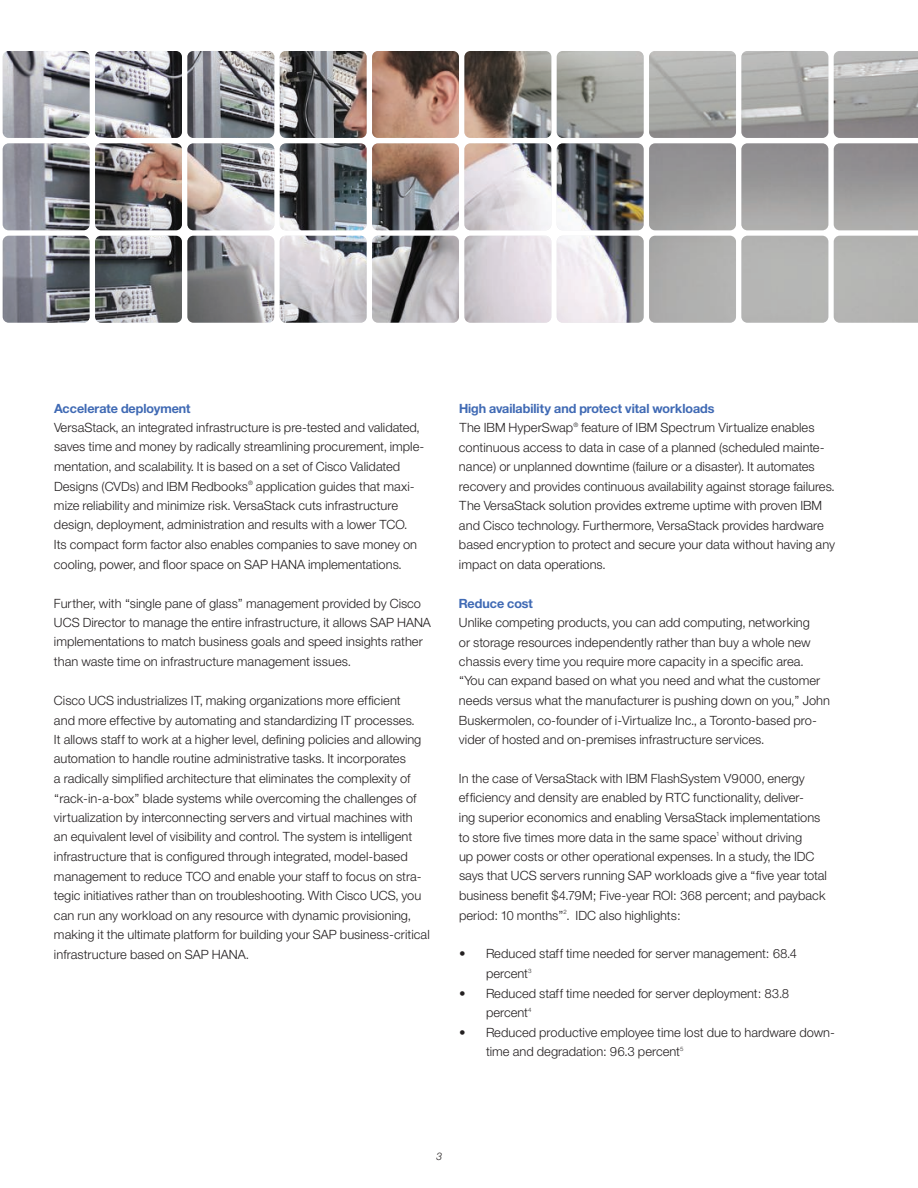
<style>
.page{position:relative;width:918px;height:1188px;background:#fff}
.page>*{position:absolute;margin:0;border:0;box-sizing:border-box;transform-origin:0 0}
.Body{font:12.75px/19.5px "Helv Neue Lightfor IBM";color:#231f20}
.Subhead{font:12.75px "Helv Neue Boldfor IBM";color:#406ab4}
.t1{font:10.5px "Helv Neue Light Italicfor IBM";color:#231f20}
</style>
<div class="page">
<svg style="left:2px;top:143px;width:916px;height:180px;background:#a4a3a4"></svg>
<img style="left:2px;top:51px;width:916px;height:87px">
<p class="Subhead" style="left:54px;top:400px;width:138px">Accelerate deployment</p>
<p class="Body" style="left:54px;top:417px;width:372px">VersaStack, an integrated infrastructure is pre-tested and validated, saves time and money by radically streamlining procurement, imple&shy;mentation, and scalability. It is based on a set of Cisco Validated Designs (CVDs) and IBM Redbooks<sup>®</sup> application guides that maxi&shy;mize reliability and minimize risk. VersaStack cuts infrastructure design, deployment, administration and results with a lower TCO.<br>Its compact form factor also enables companies to save money on cooling, power, and floor space on SAP HANA implementations.</p>
<p class="Body" style="left:54px;top:593px;width:379px">Further, with “single pane of glass” management provided by Cisco UCS Director to manage the entire infrastructure, it allows SAP HANA implementations to match business goals and speed insights rather than waste time on infrastructure management issues.</p>
<p class="Body" style="left:54px;top:690px;width:377px">Cisco UCS industrializes IT, making organizations more efficient<br>and more effective by automating and standardizing IT processes.<br>It allows staff to work at a higher level, defining policies and allowing automation to handle routine administrative tasks. It incorporates<br>a radically simplified architecture that eliminates the complexity of “rack-in-a-box” blade systems while overcoming the challenges of virtualization by interconnecting servers and virtual machines with<br>an equivalent level of visibility and control. The system is intelligent infrastructure that is configured through integrated, model-based management to reduce TCO and enable your staff to focus on stra&shy;tegic initiatives rather than on troubleshooting. With Cisco UCS, you can run any workload on any resource with dynamic provisioning, making it the ultimate platform for building your SAP business-critical infrastructure based on SAP HANA.</p>
<p class="Subhead" style="left:459px;top:400px;width:257px">High availability and protect vital workloads</p>
<p class="Body" style="left:459px;top:417px;width:378px">The IBM HyperSwap<sup>®</sup> feature of IBM Spectrum Virtualize enables continuous access to data in case of a planned (scheduled mainte&shy;nance) or unplanned downtime (failure or a disaster). It automates recovery and provides continuous availability against storage failures.<br>The VersaStack solution provides extreme uptime with proven IBM and Cisco technology. Furthermore, VersaStack provides hardware based encryption to protect and secure your data without having any impact on data operations.</p>
<p class="Subhead" style="left:459px;top:595px;width:76px">Reduce cost</p>
<p class="Body" style="left:459px;top:612px;width:373px">Unlike competing products, you can add computing, networking<br>or storage resources independently rather than buy a whole new chassis every time you require more capacity in a specific area. “You can expand based on what you need and what the customer needs versus what the manufacturer is pushing down on you,” John Buskermolen, co-founder of i-Virtualize Inc., a Toronto-based pro&shy;vider of hosted and on-premises infrastructure services.</p>
<p class="Body" style="left:459px;top:768px;width:370px">In the case of VersaStack with IBM FlashSystem V9000, energy efficiency and density are enabled by RTC functionality, deliver-<br>ing superior economics and enabling VersaStack implementations to store five times more data in the same space<sup>1</sup> without driving<br>up power costs or other operational expenses. In a study, the IDC says that UCS servers running SAP workloads give a “five year total business benefit $4.79M; Five-year ROI: 368 percent; and payback period: 10 months”<sup>2</sup>. IDC also highlights:</p>
<p class="Body" style="left:486px;top:944px;width:313px;text-indent:-27px">• Reduced staff time needed for server management: 68.4 percent<sup>3</sup></p>
<p class="Body" style="left:486px;top:983px;width:305px;text-indent:-27px">• Reduced staff time needed for server deployment: 83.8 percent<sup>4</sup></p>
<p class="Body" style="left:486px;top:1022px;width:351px;text-indent:-27px">• Reduced productive employee time lost due to hardware down&shy;time and degradation: 96.3 percent<sup>5</sup></p>
<p class="t1" style="left:436px;top:1150px;width:8px">3</p>
</div>
